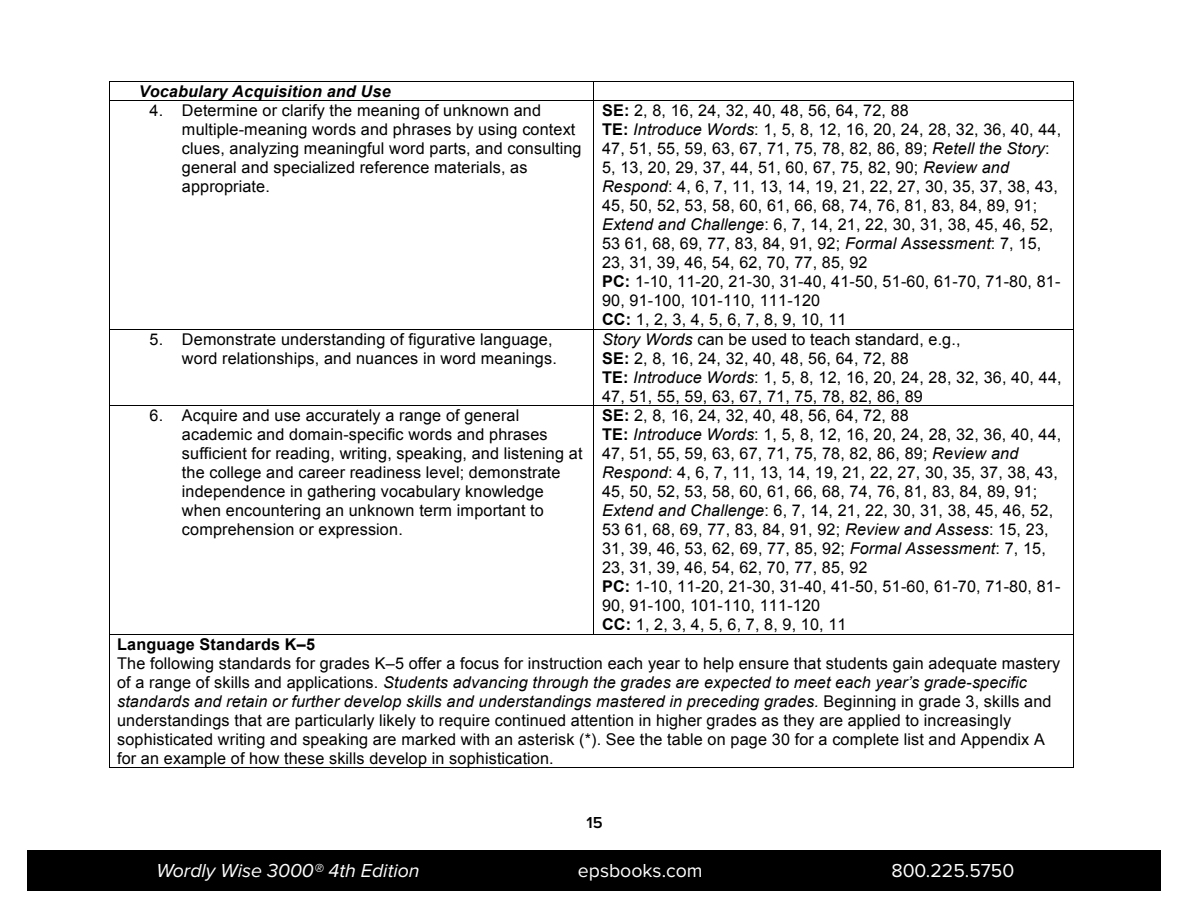
<style>
.page{position:relative;width:1188px;height:918px;background:#fff}
.page>*{position:absolute;margin:0;border:0;box-sizing:border-box;transform-origin:0 0}
.t1{font:italic 19.5px "Proxima Nova";color:#fff}
.t2{font:19.5px "Proxima Nova";color:#fff}
.t3{font:600 16.5px "Proxima Nova";color:#000}
.t4{font:16.2px/19px "Arial";letter-spacing:.01em;color:#000}
.t5{font:italic 700 16.2px "Arial";letter-spacing:.01em;color:#000}
.t6{font:700 16.2px "Arial";letter-spacing:.01em;color:#000}
.s1{font-weight:700}
.s2{font-style:italic}
</style>
<div class="page">
<div style="left:27px;top:851px;width:1134px;height:40px;background:#000"></div>
<hr style="left:110px;top:81px;width:483px;height:1px;background:#000">
<hr style="left:594px;top:81px;width:479px;height:1px;background:#000">
<svg style="left:109px;top:81px;width:1px;height:20px"></svg>
<hr style="left:110px;top:101px;width:483px;height:1px;background:#000">
<svg style="left:593px;top:81px;width:1px;height:20px"></svg>
<hr style="left:594px;top:101px;width:479px;height:1px;background:#000">
<svg style="left:1073px;top:81px;width:1px;height:20px"></svg>
<hr style="left:109px;top:101px;width:1px;height:228px;background:#000">
<hr style="left:593px;top:101px;width:1px;height:228px;background:#000">
<hr style="left:1073px;top:101px;width:1px;height:228px;background:#000">
<hr style="left:110px;top:329px;width:483px;height:1px;background:#000">
<hr style="left:594px;top:329px;width:479px;height:1px;background:#000">
<hr style="left:109px;top:329px;width:1px;height:76px;background:#000">
<hr style="left:593px;top:329px;width:1px;height:76px;background:#000">
<hr style="left:1073px;top:329px;width:1px;height:76px;background:#000">
<hr style="left:110px;top:405px;width:483px;height:1px;background:#000">
<hr style="left:594px;top:405px;width:479px;height:1px;background:#000">
<hr style="left:109px;top:406px;width:1px;height:228px;background:#000">
<hr style="left:593px;top:406px;width:1px;height:228px;background:#000">
<hr style="left:1073px;top:406px;width:1px;height:228px;background:#000">
<hr style="left:110px;top:634px;width:483px;height:1px;background:#000">
<hr style="left:594px;top:634px;width:479px;height:1px;background:#000">
<hr style="left:109px;top:635px;width:1px;height:133px;background:#000">
<hr style="left:110px;top:768px;width:963px;height:1px;background:#000">
<hr style="left:1073px;top:635px;width:1px;height:133px;background:#000">
<p class="t5" style="left:139px;top:80px;width:253px">Vocabulary Acquisition and Use</p>
<p class="t4" style="left:182px;top:101px;width:401px;text-indent:-32px">4. Determine or clarify the meaning of unknown and multiple-meaning words and phrases by using context clues, analyzing meaningful word parts, and consulting general and specialized reference materials, as appropriate.</p>
<p class="t4" style="left:602px;top:101px;width:461px"><span class="s1">SE:</span> 2, 8, 16, 24, 32, 40, 48, 56, 64, 72, 88<br><span class="s1">TE:</span> <span class="s2">Introduce Words</span>: 1, 5, 8, 12, 16, 20, 24, 28, 32, 36, 40, 44, 47, 51, 55, 59, 63, 67, 71, 75, 78, 82, 86, 89; <span class="s2">Retell the Story</span>:<br>5, 13, 20, 29, 37, 44, 51, 60, 67, 75, 82, 90; <span class="s2">Review and Respond</span>: 4, 6, 7, 11, 13, 14, 19, 21, 22, 27, 30, 35, 37, 38, 43, 45, 50, 52, 53, 58, 60, 61, 66, 68, 74, 76, 81, 83, 84, 89, 91; <span class="s2">Extend and Challenge</span>: 6, 7, 14, 21, 22, 30, 31, 38, 45, 46, 52, 53 61, 68, 69, 77, 83, 84, 91, 92; <span class="s2">Formal Assessment</span>: 7, 15, 23, 31, 39, 46, 54, 62, 70, 77, 85, 92<br><span class="s1">PC:</span> 1-10, 11-20, 21-30, 31-40, 41-50, 51-60, 61-70, 71-80, 81- 90, 91-100, 101-110, 111-120<br><span class="s1">CC:</span> 1, 2, 3, 4, 5, 6, 7, 8, 9, 10, 11</p>
<p class="t4" style="left:150px;top:330px;width:409px;text-align:right">5. Demonstrate understanding of figurative language, word relationships, and nuances in word meanings.</p>
<p class="t4" style="left:602px;top:330px;width:461px"><span class="s2">Story Words</span> can be used to teach standard, e.g.,<br><span class="s1">SE:</span> 2, 8, 16, 24, 32, 40, 48, 56, 64, 72, 88<br><span class="s1">TE:</span> <span class="s2">Introduce Words</span>: 1, 5, 8, 12, 16, 20, 24, 28, 32, 36, 40, 44, 47, 51, 55, 59, 63, 67, 71, 75, 78, 82, 86, 89</p>
<p class="t4" style="left:182px;top:406px;width:402px;text-indent:-32px">6. Acquire and use accurately a range of general academic and domain-specific words and phrases sufficient for reading, writing, speaking, and listening at the college and career readiness level; demonstrate independence in gathering vocabulary knowledge when encountering an unknown term important to comprehension or expression.</p>
<p class="t4" style="left:602px;top:406px;width:461px"><span class="s1">SE:</span> 2, 8, 16, 24, 32, 40, 48, 56, 64, 72, 88<br><span class="s1">TE:</span> <span class="s2">Introduce Words</span>: 1, 5, 8, 12, 16, 20, 24, 28, 32, 36, 40, 44, 47, 51, 55, 59, 63, 67, 71, 75, 78, 82, 86, 89; <span class="s2">Review and Respond</span>: 4, 6, 7, 11, 13, 14, 19, 21, 22, 27, 30, 35, 37, 38, 43, 45, 50, 52, 53, 58, 60, 61, 66, 68, 74, 76, 81, 83, 84, 89, 91; <span class="s2">Extend and Challenge</span>: 6, 7, 14, 21, 22, 30, 31, 38, 45, 46, 52, 53 61, 68, 69, 77, 83, 84, 91, 92; <span class="s2">Review and Assess</span>: 15, 23, 31, 39, 46, 53, 62, 69, 77, 85, 92; <span class="s2">Formal Assessment</span>: 7, 15, 23, 31, 39, 46, 54, 62, 70, 77, 85, 92<br><span class="s1">PC:</span> 1-10, 11-20, 21-30, 31-40, 41-50, 51-60, 61-70, 71-80, 81- 90, 91-100, 101-110, 111-120<br><span class="s1">CC:</span> 1, 2, 3, 4, 5, 6, 7, 8, 9, 10, 11</p>
<p class="t6" style="left:117px;top:633px;width:199px">Language Standards K–5</p>
<p class="t4" style="left:117px;top:654px;width:945px">The following standards for grades K–5 offer a focus for instruction each year to help ensure that students gain adequate mastery of a range of skills and applications. <span class="s2">Students advancing through the grades are expected to meet each year’s grade-specific standards and retain or further develop skills and understandings mastered in preceding grades.</span> Beginning in grade 3, skills and understandings that are particularly likely to require continued attention in higher grades as they are applied to increasingly sophisticated writing and speaking are marked with an asterisk (*). See the table on page 30 for a complete list and Appendix A for an example of how these skills develop in sophistication.</p>
<p class="t3" style="left:587px;top:813px;width:18px">15</p>
<p class="t1" style="left:156px;top:860px;width:265px">Wordly Wise 3000® 4th Edition</p>
<p class="t2" style="left:578px;top:860px;width:126px">epsbooks.com</p>
<p class="t2" style="left:891px;top:860px;width:124px">800.225.5750</p>
</div>
